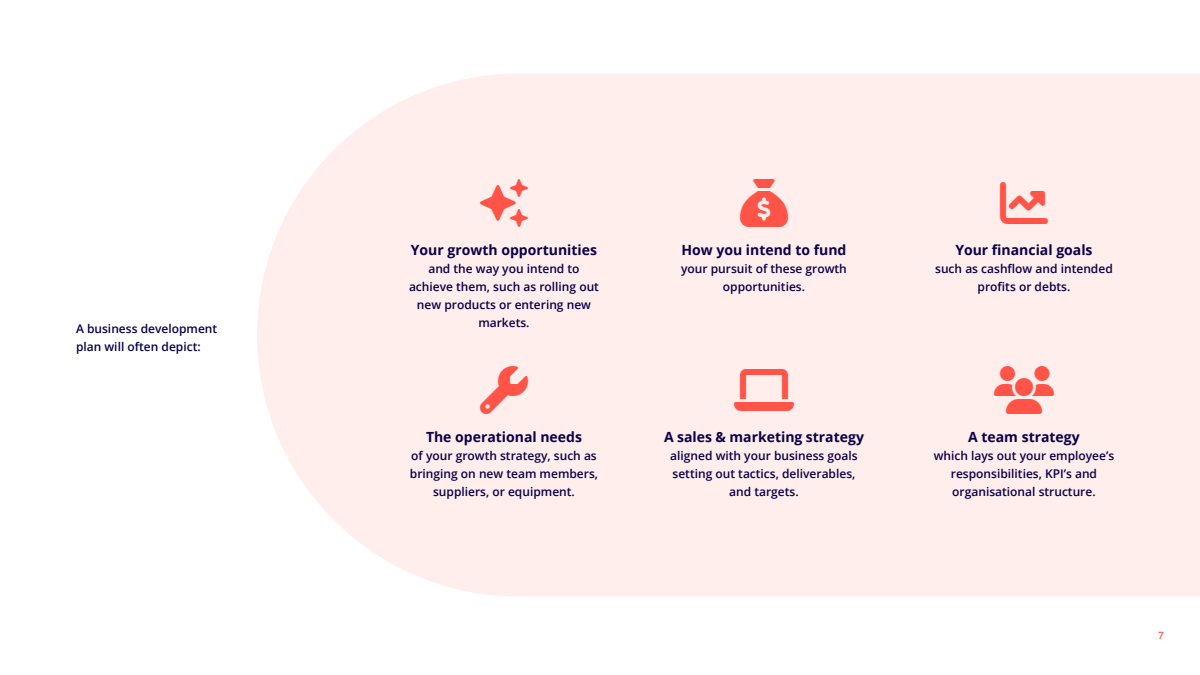
<style>
.page{position:relative;width:1200px;height:675px;background:#fff}
.page>*{position:absolute;margin:0;border:0;box-sizing:border-box;transform-origin:0 0}
.t1{font:48px "Font Awesome 6 Pro Solid";color:#ff5447}
.t2{font:700 14px "Open Sans";color:#0a004a}
.t3{font:600 12px/18px "Open Sans";color:#0a004a;text-align:center}
.t4{font:600 10px "Open Sans";color:#ff5447}
</style>
<div class="page">
<div style="left:257px;top:74px;width:943px;height:522px;background:#ffeeec"></div>
<div style="left:480px;top:179px;width:48px;height:48px;background:#ffeeec"></div>
<div style="left:480px;top:366px;width:48px;height:48px;background:#ffeeec"></div>
<div style="left:740px;top:179px;width:48px;height:48px;background:#ffeeec"></div>
<div style="left:734px;top:369px;width:60px;height:42px;background:#ffeeec"></div>
<div style="left:1000px;top:182px;width:48px;height:42px;background:#ffeeec"></div>
<div style="left:994px;top:366px;width:60px;height:48px;background:#ffeeec"></div>
<p class="t3" style="left:76px;top:319px;width:143px;text-align:left">A business development plan will often depict:</p>
<h1 class="t1" style="left:480px;top:179px;width:49px">▲●▲</h1>
<p class="t2" style="left:411px;top:240px;width:188px">Your growth opportunities</p>
<p class="t3" style="left:409px;top:259px;width:191px">and the way you intend to achieve them, such as rolling out new products or entering new markets.</p>
<h1 class="t1" style="left:480px;top:366px;width:49px">■</h1>
<p class="t2" style="left:426px;top:427px;width:157px">The operational needs</p>
<p class="t3" style="left:410px;top:446px;width:190px">of your growth strategy, such as bringing on new team members, suppliers, or equipment.</p>
<h1 class="t1" style="left:740px;top:179px;width:50px">▲□●●</h1>
<p class="t2" style="left:681px;top:240px;width:167px">How you intend to fund</p>
<p class="t3" style="left:681px;top:259px;width:167px">your pursuit of these growth opportunities.</p>
<h1 class="t1" style="left:734px;top:366px;width:62px">●▼□</h1>
<p class="t2" style="left:664px;top:427px;width:202px">A sales &amp; marketing strategy</p>
<p class="t3" style="left:670px;top:446px;width:189px">aligned with your business goals setting out tactics, deliverables, and targets.</p>
<h1 class="t1" style="left:1000px;top:179px;width:49px">▼●■◆</h1>
<p class="t2" style="left:955px;top:240px;width:139px">Your financial goals</p>
<p class="t3" style="left:935px;top:259px;width:179px">such as cashflow and intended profits or debts.</p>
<h1 class="t1" style="left:994px;top:366px;width:61px">◆▲▲</h1>
<p class="t2" style="left:968px;top:427px;width:113px">A team strategy</p>
<p class="t3" style="left:934px;top:446px;width:182px">which lays out your employee’s responsibilities, KPI’s and organisational structure.</p>
<p class="t4" style="left:1158px;top:629px;width:7px">7</p>
</div>
